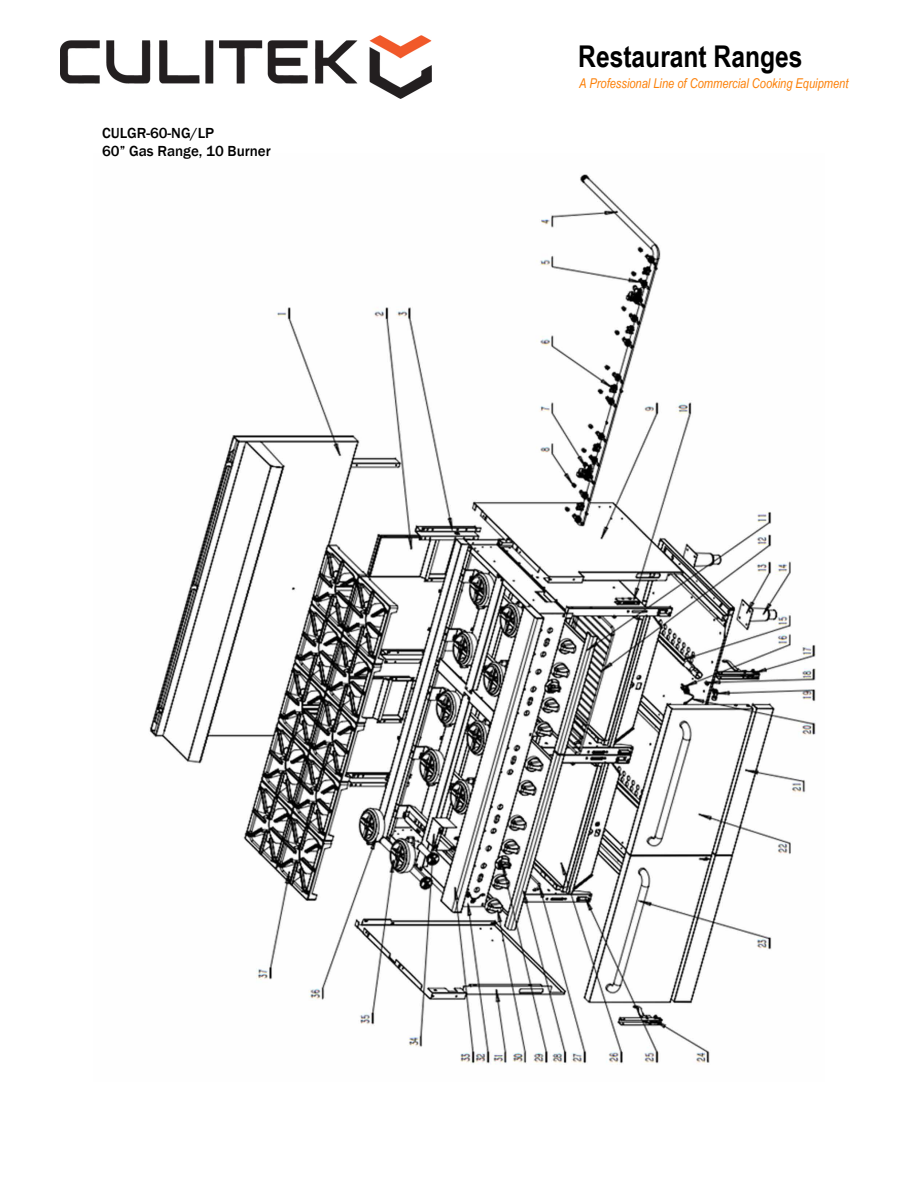
<style>
.page{position:relative;width:918px;height:1188px;background:#fff}
.page>*{position:absolute;margin:0;border:0;box-sizing:border-box;transform-origin:0 0}
.t1{font:700 30px "Arial Narrow";color:#000}
.t2{font:500 15px "Franklin Gothic";color:#000}
.t3{font:500 15px "Franklin Gothic";color:#000}
.t4{font:italic 13.5px "Arial Narrow";color:#fc8008}
</style>
<div class="page">
<img style="left:149px;top:174px;width:667px;height:890px">
<img style="left:60px;top:35px;width:372px;height:63px">
<p class="t3" style="left:102px;top:124px;width:114px">CULGR-60-NG/LP</p>
<p class="t2" style="left:102px;top:142px;width:170px">60” Gas Range, 10 Burner</p>
<h1 class="t1" style="left:578px;top:34px;width:226px">Restaurant Ranges</h1>
<p class="t4" style="left:579px;top:74px;width:271px">A Professional Line of Commercial Cooking Equipment</p>
</div>
